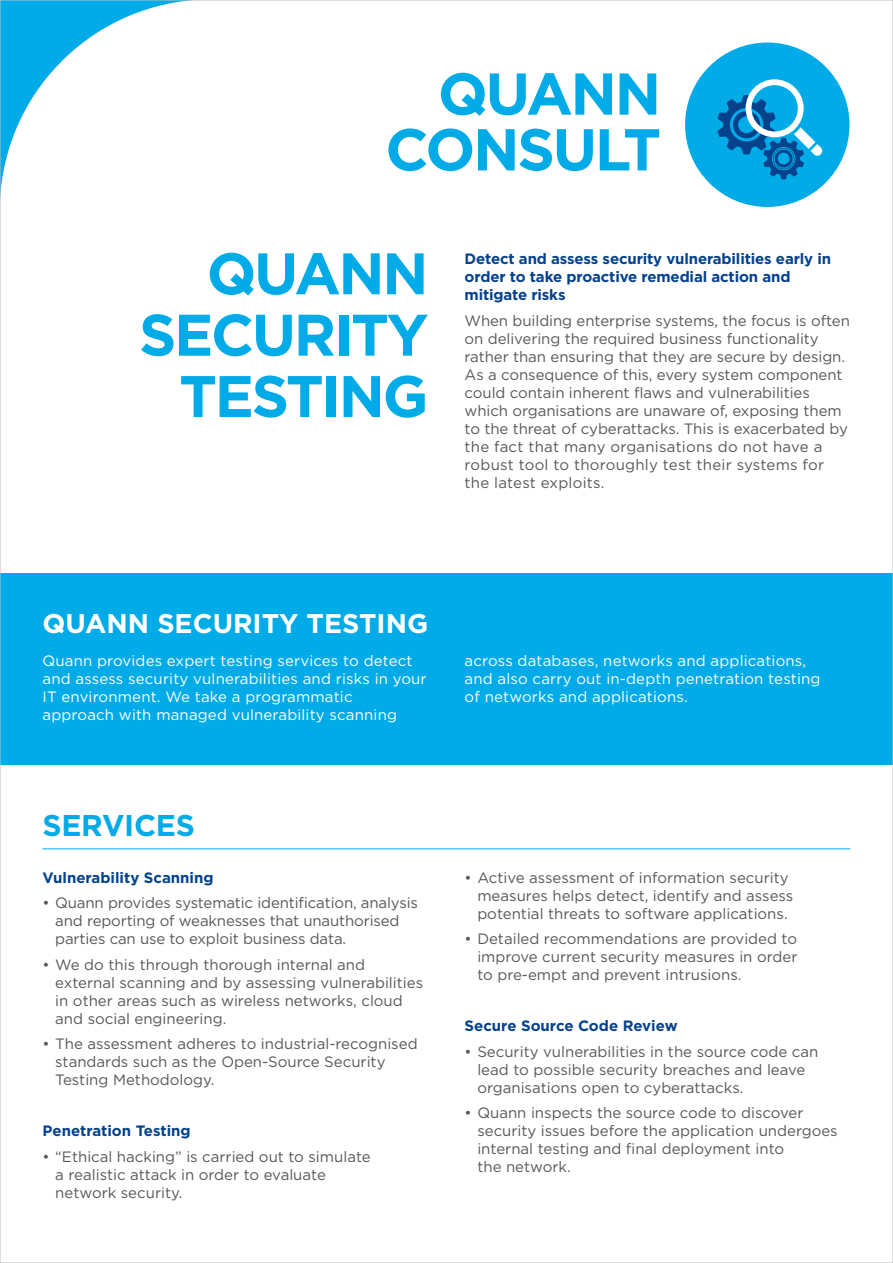
<style>
.page{position:relative;width:893px;height:1263px;background:#fff}
.page>*{position:absolute;margin:0;border:0;box-sizing:border-box;transform-origin:0 0}
.t1{font:700 58.95px/55.8px "Gotham";letter-spacing:-.04em;color:#00abe7;text-align:right}
.t2{font:700 58.5px/61.3px "Gotham";letter-spacing:-.04em;color:#00abe7;text-align:right}
.t3{font:700 30px "Gotham";letter-spacing:-.01em;color:#00abe7}
.t4{font:700 27px "Gotham";color:#fff}
.t5{font:15px/18px "Gotham";color:#57585a}
.t6{font:15px/18px "Gotham";letter-spacing:.01em;color:#fff}
.t7{font:700 15px/18px "Gotham";letter-spacing:-.01em;color:#05428c}
</style>
<div class="page">
<svg style="left:2px;top:2px;width:176px;height:178px"></svg>
<div style="left:0;top:573px;width:893px;height:192px;background:#00abe7"></div>
<hr style="left:43px;top:848px;width:807px;height:1px;background:#00abe7">
<div style="left:685px;top:43px;width:164px;height:164px;background:#00abe7;border-radius:50%"></div>
<svg style="left:717px;top:79px;width:105px;height:100px"></svg>
<h1 class="t1" style="left:385px;top:66px;width:277px">QUANN<br>CONSULT</h1>
<h2 class="t2" style="left:139px;top:243px;width:291px">QUANN<br>SECURITY<br>TESTING</h2>
<p class="t7" style="left:464px;top:250px;width:368px">Detect and assess security vulnerabilities early in order to take proactive remedial action and mitigate risks</p>
<p class="t5" style="left:464px;top:311px;width:387px">When building enterprise systems, the focus is often on delivering the required business functionality rather than ensuring that they are secure by design.<br>As a consequence of this, every system component could contain inherent flaws and vulnerabilities which organisations are unaware of, exposing them to the threat of cyberattacks. This is exacerbated by the fact that many organisations do not have a robust tool to thoroughly test their systems for the latest exploits.</p>
<h3 class="t4" style="left:43px;top:606px;width:387px">QUANN SECURITY TESTING</h3>
<p class="t6" style="left:43px;top:652px;width:386px">Quann provides expert testing services to detect and assess security vulnerabilities and risks in your IT environment. We take a programmatic approach with managed vulnerability scanning</p>
<h3 class="t3" style="left:43px;top:806px;width:154px">SERVICES</h3>
<p class="t7" style="left:43px;top:868px;width:173px">Vulnerability Scanning</p>
<p class="t5" style="left:55px;top:894px;width:364px;text-indent:-13px">• Quann provides systematic identification, analysis and reporting of weaknesses that unauthorised parties can use to exploit business data.</p>
<p class="t5" style="left:55px;top:955px;width:369px;text-indent:-13px">• We do this through thorough internal and external scanning and by assessing vulnerabilities in other areas such as wireless networks, cloud and social engineering.</p>
<p class="t5" style="left:55px;top:1035px;width:364px;text-indent:-13px">• The assessment adheres to industrial-recognised standards such as the Open-Source Security<br>Testing Methodology.</p>
<p class="t7" style="left:43px;top:1122px;width:150px">Penetration Testing</p>
<p class="t5" style="left:55px;top:1147px;width:317px;text-indent:-13px">• “Ethical hacking” is carried out to simulate a realistic attack in order to evaluate network security.</p>
<p class="t6" style="left:464px;top:652px;width:357px">across databases, networks and applications, and also carry out in-depth penetration testing of networks and applications.</p>
<p class="t5" style="left:477px;top:868px;width:317px;text-indent:-13px">• Active assessment of information security measures helps detect, identify and assess potential threats to software applications.</p>
<p class="t5" style="left:477px;top:930px;width:321px;text-align:justify;text-indent:-13px">• Detailed recommendations are provided to improve current security measures in order to pre-empt and prevent intrusions.</p>
<p class="t7" style="left:464px;top:1017px;width:214px">Secure Source Code Review</p>
<p class="t5" style="left:477px;top:1042px;width:342px;text-indent:-13px">• Security vulnerabilities in the source code can lead to possible security breaches and leave organisations open to cyberattacks.</p>
<p class="t5" style="left:477px;top:1104px;width:362px;text-indent:-13px">• Quann inspects the source code to discover security issues before the application undergoes internal testing and final deployment into<br>the network.</p>
</div>
